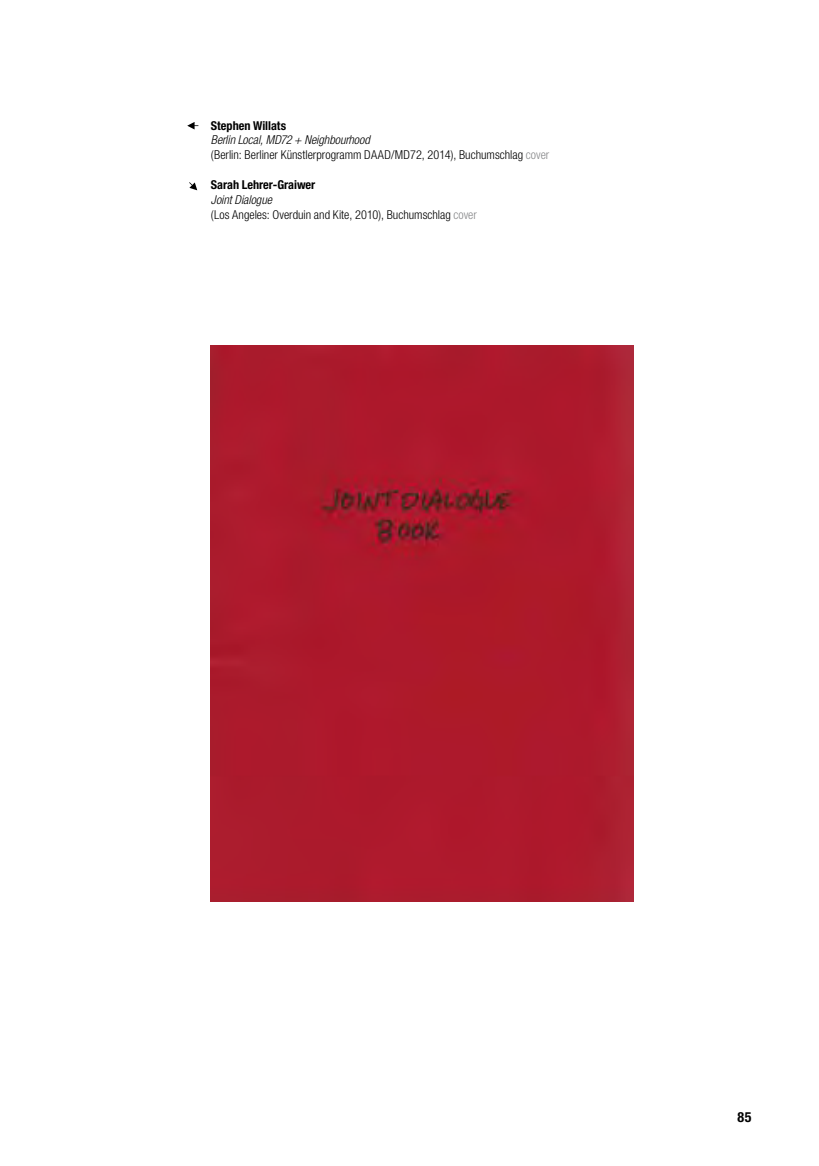
<style>
.page{position:relative;width:819px;height:1166px;background:#fff}
.page>*{position:absolute;margin:0;border:0;box-sizing:border-box;transform-origin:0 0}
.t1{font:700 condensed 14px "Helvetica Neue LT Std";color:#000}
.t2{font:300 condensed 12.25px/14.9px "Helvetica Neue LT Std";color:#000}
.t3{font:700 condensed 12.25px "Helvetica Neue LT Std";color:#000}
.s1{font-style:italic}
.s2{color:#87888a}
</style>
<div class="page">
<div style="left:211px;top:345px;width:422px;height:556px;background:#ad192c"></div>
<svg style="left:187px;top:122px;width:11px;height:7px"></svg>
<svg style="left:189px;top:182px;width:8px;height:8px"></svg>
<p class="t3" style="left:211px;top:118px;width:77px">Stephen Willats</p>
<p class="t2" style="left:211px;top:133px;width:340px"><span class="s1">Berlin Local, MD72 + Neighbourhood<br></span>(Berlin: Berliner Künstlerprogramm DAAD/MD72, 2014), Buchumschlag <span class="s2">cover</span></p>
<p class="t3" style="left:211px;top:177px;width:106px">Sarah Lehrer-Graiwer</p>
<p class="t2" style="left:211px;top:192px;width:267px"><span class="s1">Joint Dialogue<br></span>(Los Angeles: Overduin and Kite, 2010), Buchumschlag <span class="s2">cover</span></p>
<p class="t1" style="left:737px;top:1108px;width:16px">85</p>
</div>
